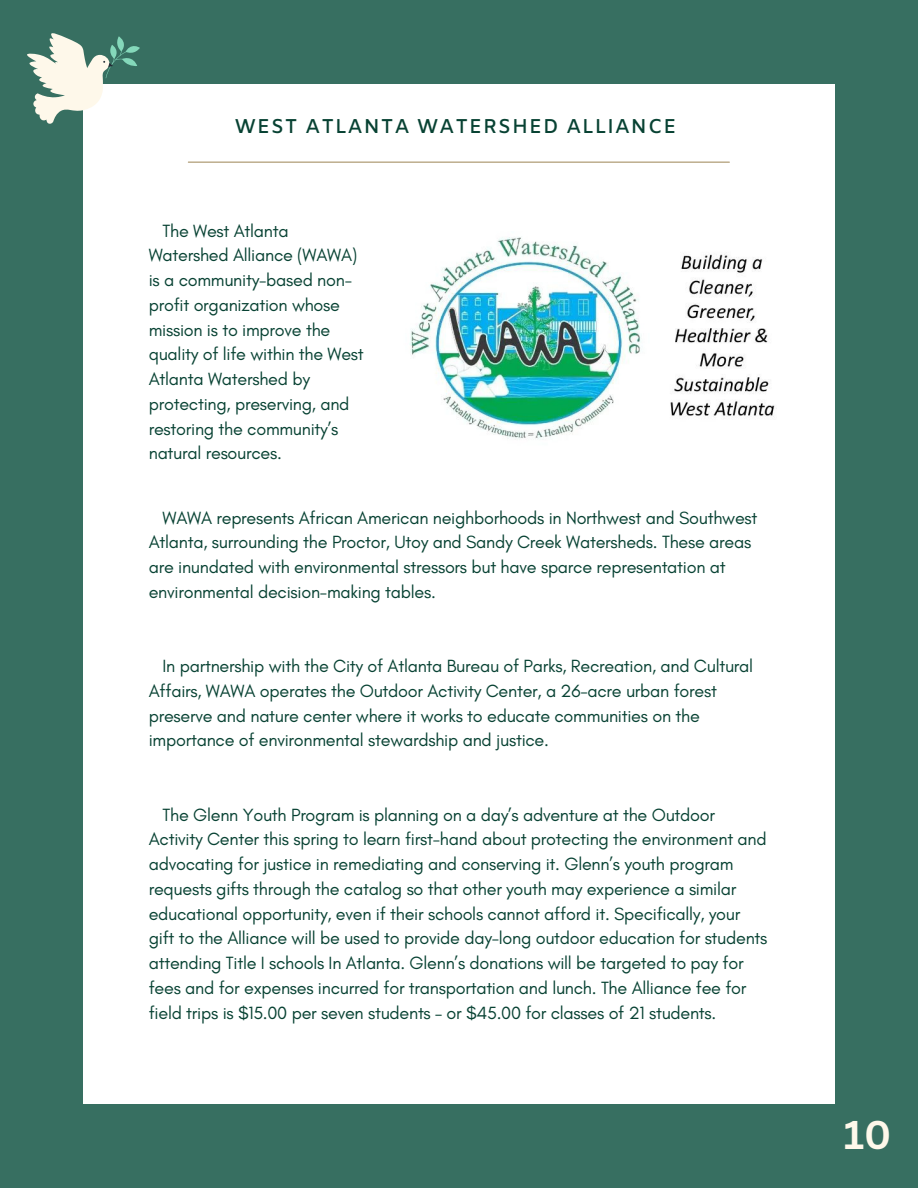
<style>
.page{position:relative;width:918px;height:1188px;background:#376f61}
.page>*{position:absolute;margin:0;border:0;box-sizing:border-box;transform-origin:0 0}
.t1{font:700 39px "Canva Sans";color:#fef8ea}
.t2{font:600 19.95px "Amiko";letter-spacing:.055em;color:#084233}
.t3{font:18px/24.8px "Glacial Indifference";letter-spacing:-.015em;color:#084233}
</style>
<div class="page">
<div style="left:83px;top:84px;width:752px;height:1019px;background:#fff"></div>
<hr style="left:188px;top:162px;width:541px;height:1px;background:#a28b5d">
<img style="left:410px;top:237px;width:365px;height:203px">
<svg style="left:27px;top:33px;width:113px;height:91px"></svg>
<p class="t2" style="left:235px;top:114px;width:443px">WEST ATLANTA WATERSHED ALLIANCE</p>
<p class="t3" style="left:149px;top:218px;width:217px;text-indent:14px">The West Atlanta<br>Watershed Alliance (WAWA) is a community-based non&shy;profit organization whose mission is to improve the quality of life within the West<br>Atlanta Watershed by protecting, preserving, and restoring the community’s natural resources.</p>
<p class="t3" style="left:149px;top:505px;width:610px;text-indent:14px">WAWA represents African American neighborhoods in Northwest and Southwest Atlanta, surrounding the Proctor, Utoy and Sandy Creek Watersheds. These areas are inundated with environmental stressors but have sparce representation at environmental decision-making tables.</p>
<p class="t3" style="left:149px;top:653px;width:606px;text-indent:14px">In partnership with the City of Atlanta Bureau of Parks, Recreation, and Cultural Affairs, WAWA operates the Outdoor Activity Center, a 26-acre urban forest preserve and nature center where it works to educate communities on the importance of environmental stewardship and justice.</p>
<p class="t3" style="left:149px;top:802px;width:620px;text-indent:14px">The Glenn Youth Program is planning on a day’s adventure at the Outdoor Activity Center this spring to learn first-hand about protecting the environment and advocating for justice in remediating and conserving it. Glenn’s youth program requests gifts through the catalog so that other youth may experience a similar educational opportunity, even if their schools cannot afford it. Specifically, your gift to the Alliance will be used to provide day-long outdoor education for students attending Title I schools In Atlanta. Glenn’s donations will be targeted to pay for fees and for expenses incurred for transportation and lunch. The Alliance fee for field trips is $15.00 per seven students – or $45.00 for classes of 21 students.</p>
<p class="t1" style="left:844px;top:1108px;width:49px">10</p>
</div>
